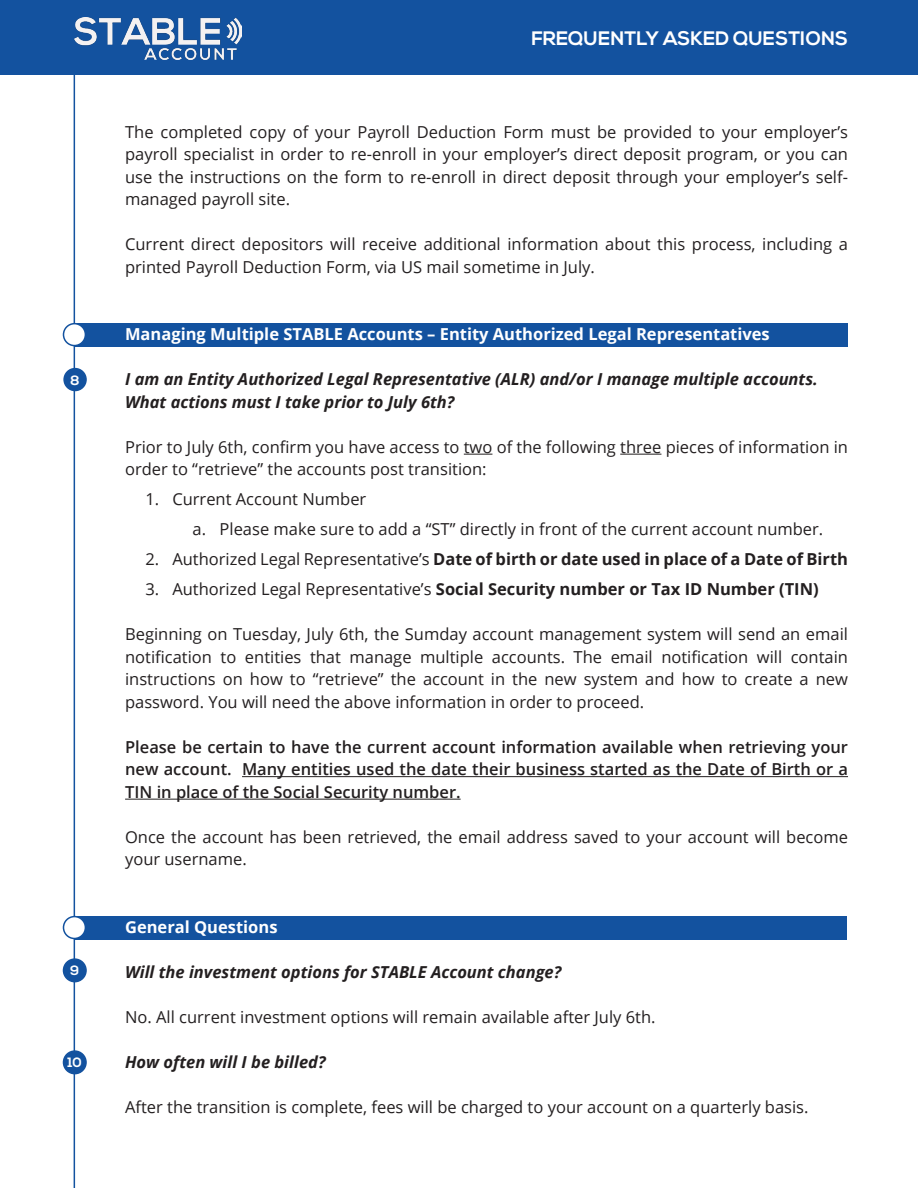
<style>
.page{position:relative;width:918px;height:1188px;background:#fff}
.page>*{position:absolute;margin:0;border:0;box-sizing:border-box;transform-origin:0 0}
.t1{font:700 19.5px "Nexa";color:#fff}
.t2{font:16.5px/22.5px "Open Sans";color:#231f20}
.t3{font:600 16.5px/22.5px "Open Sans";color:#231f20;text-align:justify}
.t4{font:italic 700 16.5px "Open Sans";color:#231f20}
.t5{font:700 16.5px "Open Sans";color:#231f20}
.t6{font:700 16.5px "Open Sans";color:#fff}
.t7{font:700 13.5px "Nexa";color:#fff}
.s1{font-weight:400}
</style>
<div class="page">
<div style="left:74px;top:916px;width:773px;height:23px;background:#13529f"></div>
<div style="left:74px;top:323px;width:773px;height:23px;background:#13529f"></div>
<hr style="left:74px;top:0;width:1px;height:1188px;background:#13529f">
<div style="left:0;top:0;width:918px;height:75px;background:#13529f"></div>
<img style="left:74px;top:17px;width:168px;height:43px">
<div style="left:64px;top:369px;width:22px;height:22px;background:#13529f;border-radius:50%"></div>
<div style="left:63px;top:368px;width:24px;height:23px;border:2px solid #13529f;border-radius:50%"></div>
<div style="left:63px;top:959px;width:23px;height:23px;background:#13529f;border-radius:50%"></div>
<div style="left:63px;top:958px;width:24px;height:24px;border:2px solid #13529f;border-radius:50%"></div>
<svg style="left:464px;top:454px;width:28px;height:1px"></svg>
<hr style="left:620px;top:454px;width:41px;height:1px;background:#231f20">
<hr style="left:242px;top:776px;width:606px;height:1px;background:#231f20">
<hr style="left:125px;top:799px;width:336px;height:1px;background:#231f20">
<div style="left:63px;top:324px;width:22px;height:22px;background:#fff;border-radius:50%"></div>
<div style="left:63px;top:323px;width:23px;height:23px;border:2px solid #13529f;border-radius:50%"></div>
<div style="left:63px;top:917px;width:22px;height:21px;background:#fff;border-radius:50%"></div>
<div style="left:63px;top:916px;width:23px;height:23px;border:2px solid #13529f;border-radius:50%"></div>
<div style="left:63px;top:1051px;width:23px;height:23px;background:#13529f;border-radius:50%"></div>
<div style="left:63px;top:1050px;width:24px;height:24px;border:2px solid #13529f;border-radius:50%"></div>
<p class="t7" style="left:71px;top:372px;width:11px">8</p>
<p class="t7" style="left:70px;top:963px;width:11px">9</p>
<p class="t7" style="left:68px;top:1055px;width:16px">10</p>
<p class="t1" style="left:531px;top:27px;width:318px">FREQUENTLY ASKED QUESTIONS</p>
<p class="t2" style="left:125px;top:120px;width:724px;text-align:justify">The completed copy of your Payroll Deduction Form must be provided to your employer’s payroll specialist in order to re-enroll in your employer’s direct deposit program, or you can use the instructions on the form to re-enroll in direct deposit through your employer’s self&shy;managed payroll site.</p>
<p class="t2" style="left:125px;top:233px;width:724px">Current direct depositors will receive additional information about this process, including a printed Payroll Deduction Form, via US mail sometime in July.</p>
<p class="t6" style="left:125px;top:323px;width:646px">Managing Multiple STABLE Accounts – Entity Authorized Legal Representatives</p>
<p class="t4" style="left:125px;top:368px;width:694px">I am an Entity Authorized Legal Representative (ALR) and/or I manage multiple accounts.</p>
<p class="t4" style="left:125px;top:390px;width:331px">What actions must I take prior to July 6th?</p>
<p class="t2" style="left:125px;top:435px;width:724px">Prior to July 6th, confirm you have access to two of the following three pieces of information in order to “retrieve” the accounts post transition:</p>
<p class="t2" style="left:145px;top:488px;width:223px">1. Current Account Number</p>
<p class="t2" style="left:193px;top:518px;width:632px">a. Please make sure to add a “ST” directly in front of the current account number.</p>
<p class="t5" style="left:145px;top:548px;width:704px"><span class="s1">2. Authorized Legal Representative’s</span> Date of birth or date used in place of a Date of Birth</p>
<p class="t5" style="left:145px;top:578px;width:675px"><span class="s1">3. Authorized Legal Representative’s</span> Social Security number or Tax ID Number (TIN)</p>
<p class="t2" style="left:125px;top:623px;width:724px;text-align:justify">Beginning on Tuesday, July 6th, the Sumday account management system will send an email notification to entities that manage multiple accounts. The email notification will contain instructions on how to “retrieve” the account in the new system and how to create a new password. You will need the above information in order to proceed.</p>
<p class="t3" style="left:125px;top:735px;width:724px">Please be certain to have the current account information available when retrieving your new account. Many entities used the date their business started as the Date of Birth or a TIN in place of the Social Security number.</p>
<p class="t2" style="left:125px;top:825px;width:724px">Once the account has been retrieved, the email address saved to your account will become your username.</p>
<p class="t6" style="left:125px;top:915px;width:154px">General Questions</p>
<p class="t4" style="left:125px;top:960px;width:438px">Will the investment options for STABLE Account change?</p>
<p class="t2" style="left:125px;top:1005px;width:532px">No. All current investment options will remain available after July 6th.</p>
<p class="t4" style="left:125px;top:1050px;width:202px">How often will I be billed?</p>
<p class="t2" style="left:125px;top:1095px;width:685px">After the transition is complete, fees will be charged to your account on a quarterly basis.</p>
</div>
